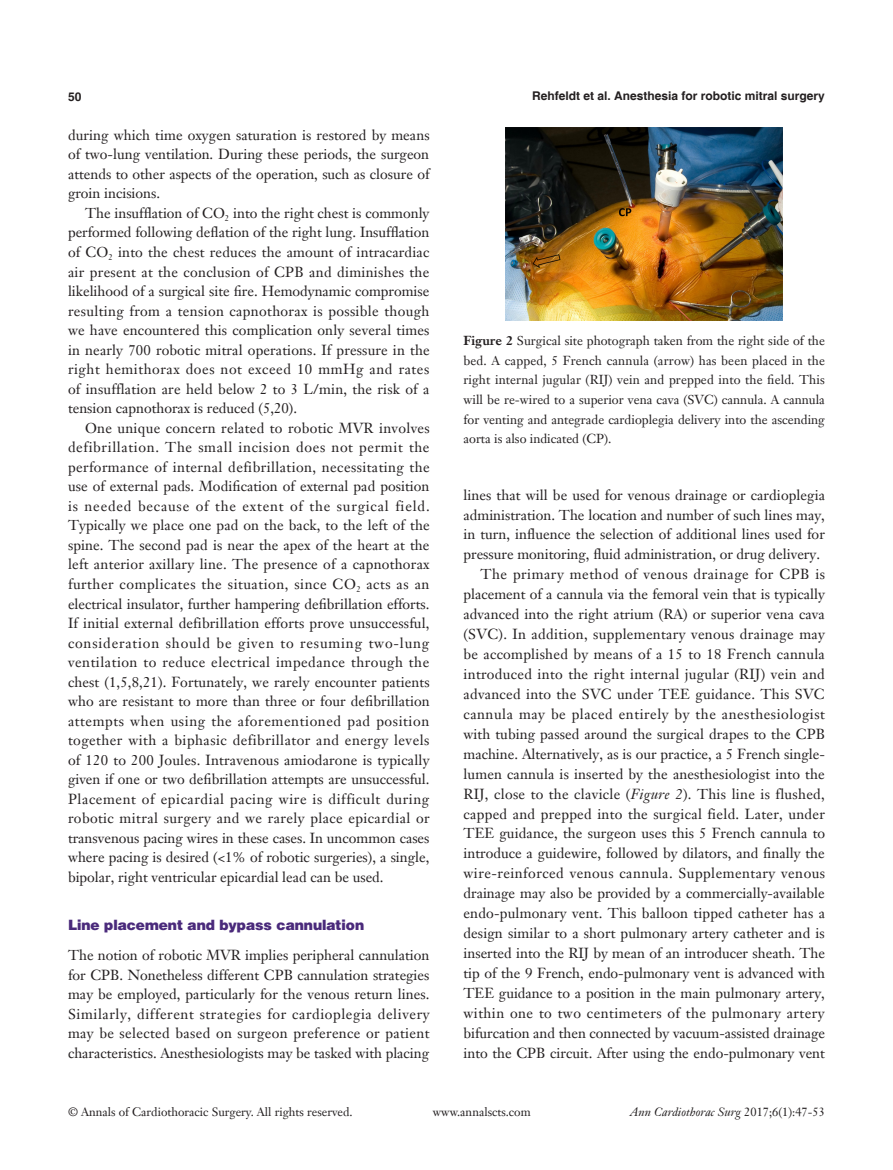
<style>
.page{position:relative;width:893px;height:1170px;background:#fff}
.page>*{position:absolute;margin:0;border:0;box-sizing:border-box;transform-origin:0 0}
.t1{font:14.25px/19.5px "Janson Text LT";color:#231f20;text-align:justify}
.一级标题下沉{font:900 14.25px "Helvetica";color:#4a2a7b}
.二级标题下沉{font:12.75px/19.5px "Janson Text LT";color:#231f20;text-align:justify}
.t2{font:12px "Janson Text LT";color:#231f20}
.t3{font:700 12px "Helvetica";color:#231f20}
.t4{font:italic 12px "Janson Text LT";color:#231f20}
.s1{font-weight:700}
.s2{font-style:italic}
.s3{font-style:normal}
</style>
<div class="page">
<img style="left:506px;top:128px;width:276px;height:193px">
<p class="t3" style="left:68px;top:89px;width:15px">50</p>
<p class="t3" style="left:532px;top:88px;width:294px">Rehfeldt et al. Anesthesia for robotic mitral surgery</p>
<p class="t1" style="left:68px;top:125px;width:363px">during which time oxygen saturation is restored by means of two-lung ventilation. During these periods, the surgeon attends to other aspects of the operation, such as closure of groin incisions.</p>
<p class="t1" style="left:68px;top:203px;width:363px;text-indent:17px">The insufflation of CO<sub>2</sub> into the right chest is commonly performed following deflation of the right lung. Insufflation of CO<sub>2</sub> into the chest reduces the amount of intracardiac air present at the conclusion of CPB and diminishes the likelihood of a surgical site fire. Hemodynamic compromise resulting from a tension capnothorax is possible though we have encountered this complication only several times in nearly 700 robotic mitral operations. If pressure in the right hemithorax does not exceed 10 mmHg and rates of insufflation are held below 2 to 3 L/min, the risk of a tension capnothorax is reduced (5,20).</p>
<p class="t1" style="left:68px;top:418px;width:363px;text-indent:17px">One unique concern related to robotic MVR involves defibrillation. The small incision does not permit the performance of internal defibrillation, necessitating the use of external pads. Modification of external pad position is needed because of the extent of the surgical field.<br>Typically we place one pad on the back, to the left of the spine. The second pad is near the apex of the heart at the left anterior axillary line. The presence of a capnothorax further complicates the situation, since CO<sub>2</sub> acts as an electrical insulator, further hampering defibrillation efforts.<br>If initial external defibrillation efforts prove unsuccessful, consideration should be given to resuming two-lung ventilation to reduce electrical impedance through the chest (1,5,8,21). Fortunately, we rarely encounter patients who are resistant to more than three or four defibrillation attempts when using the aforementioned pad position together with a biphasic defibrillator and energy levels of 120 to 200 Joules. Intravenous amiodarone is typically given if one or two defibrillation attempts are unsuccessful.<br>Placement of epicardial pacing wire is difficult during robotic mitral surgery and we rarely place epicardial or transvenous pacing wires in these cases. In uncommon cases where pacing is desired (&lt;1% of robotic surgeries), a single, bipolar, right ventricular epicardial lead can be used.</p>
<p class="一级标题下沉" style="left:68px;top:915px;width:298px">Line placement and bypass cannulation</p>
<p class="t1" style="left:68px;top:945px;width:363px">The notion of robotic MVR implies peripheral cannulation for CPB. Nonetheless different CPB cannulation strategies may be employed, particularly for the venous return lines.<br>Similarly, different strategies for cardioplegia delivery may be selected based on surgeon preference or patient characteristics. Anesthesiologists may be tasked with placing</p>
<p class="二级标题下沉" style="left:463px;top:331px;width:363px"><span class="s1">Figure 2</span> Surgical site photograph taken from the right side of the bed. A capped, 5 French cannula (arrow) has been placed in the right internal jugular (RIJ) vein and prepped into the field. This will be re-wired to a superior vena cava (SVC) cannula. A cannula for venting and antegrade cardioplegia delivery into the ascending aorta is also indicated (CP).</p>
<p class="t1" style="left:463px;top:484px;width:363px;line-height:20px">lines that will be used for venous drainage or cardioplegia administration. The location and number of such lines may, in turn, influence the selection of additional lines used for pressure monitoring, fluid administration, or drug delivery.</p>
<p class="t1" style="left:463px;top:564px;width:363px;line-height:20px;text-indent:17px">The primary method of venous drainage for CPB is placement of a cannula via the femoral vein that is typically advanced into the right atrium (RA) or superior vena cava (SVC). In addition, supplementary venous drainage may be accomplished by means of a 15 to 18 French cannula introduced into the right internal jugular (RIJ) vein and advanced into the SVC under TEE guidance. This SVC cannula may be placed entirely by the anesthesiologist with tubing passed around the surgical drapes to the CPB machine. Alternatively, as is our practice, a 5 French single&shy;lumen cannula is inserted by the anesthesiologist into the RIJ, close to the clavicle (<span class="s2">Figure 2</span>). This line is flushed, capped and prepped into the surgical field. Later, under TEE guidance, the surgeon uses this 5 French cannula to introduce a guidewire, followed by dilators, and finally the wire-reinforced venous cannula. Supplementary venous drainage may also be provided by a commercially-available endo-pulmonary vent. This balloon tipped catheter has a design similar to a short pulmonary artery catheter and is inserted into the RIJ by mean of an introducer sheath. The tip of the 9 French, endo-pulmonary vent is advanced with TEE guidance to a position in the main pulmonary artery, within one to two centimeters of the pulmonary artery bifurcation and then connected by vacuum-assisted drainage into the CPB circuit. After using the endo-pulmonary vent</p>
<p class="t2" style="left:68px;top:1104px;width:286px">© Annals of Cardiothoracic Surgery. All rights reserved.</p>
<p class="t2" style="left:433px;top:1104px;width:99px">www.annalscts.com</p>
<p class="t4" style="left:630px;top:1104px;width:196px">Ann Cardiothorac Surg <span class="s3">2017;6(1):47-53</span></p>
</div>
